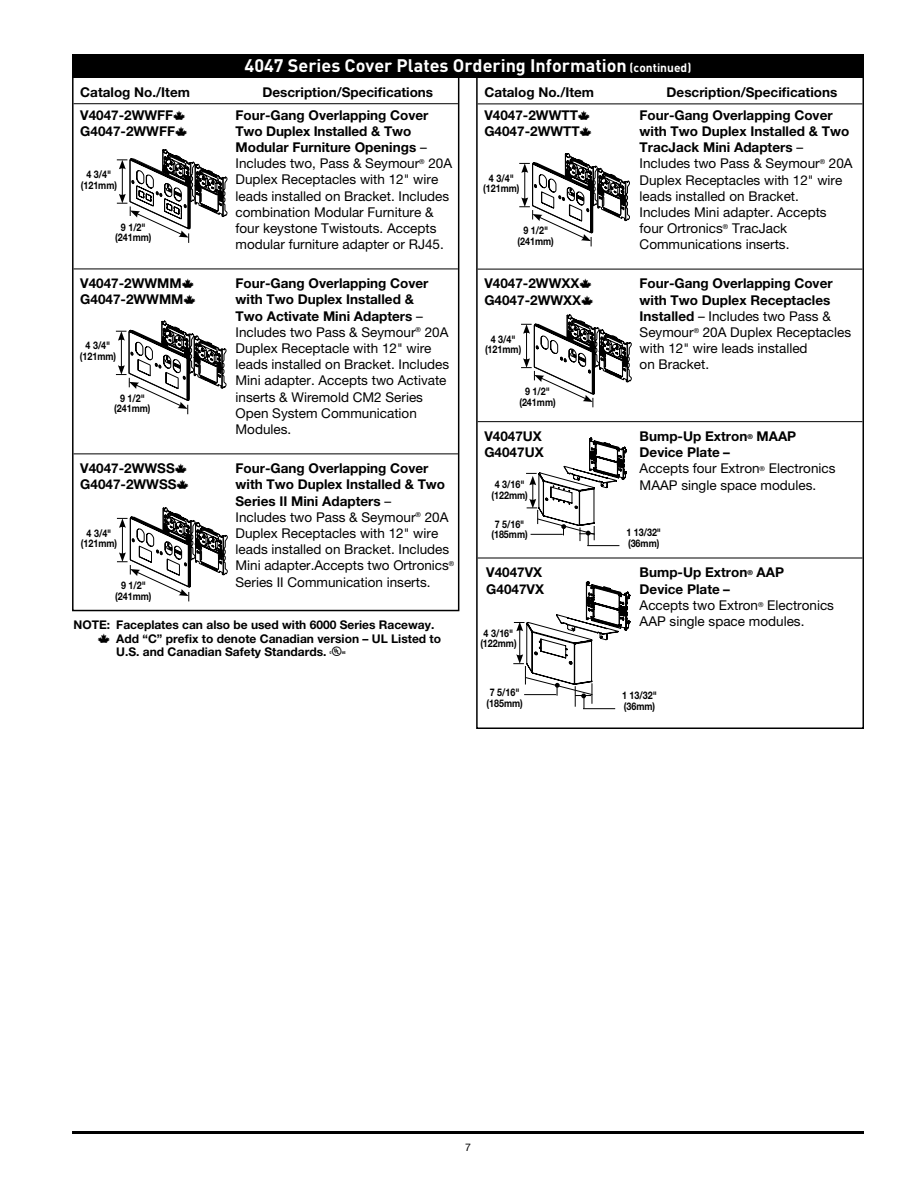
<style>
.page{position:relative;width:918px;height:1188px;background:#fff}
.page>*{position:absolute;margin:0;border:0;box-sizing:border-box;transform-origin:0 0}
.t1{font:700 18px "DIN Pro";color:#fff}
.t2{font:13.5px/16.2px "Helvetica Neue";color:#000}
.t3{font:700 13.5px "Helvetica Neue";color:#000}
.t4{font:700 12px/13.5px "Helvetica Neue";color:#000}
.t5{font:700 10.5px/10.5px "Helvetica Neue";color:#000;text-align:center;scale:.85 1}
.t6{font:10.5px "Helvetica Neue";color:#000}
.t7{font:4.5px "Wiremold";color:#000}
.s1{font-size:12px}
.s2{font-weight:700}
</style>
<div class="page">
<hr style="left:72px;top:1131px;width:792px;height:3px;background:#000">
<hr style="left:478px;top:104px;width:384px;height:1px;background:#000">
<hr style="left:478px;top:269px;width:384px;height:1px;background:#000">
<hr style="left:478px;top:421px;width:384px;height:1px;background:#000">
<hr style="left:478px;top:558px;width:384px;height:1px;background:#000">
<svg style="left:521px;top:314px;width:111px;height:93px"></svg>
<hr style="left:74px;top:103px;width:384px;height:1px;background:#000">
<hr style="left:74px;top:269px;width:384px;height:1px;background:#000">
<hr style="left:74px;top:454px;width:384px;height:1px;background:#000">
<div style="left:72px;top:55px;width:387px;height:556px;border:2px solid #000"></div>
<div style="left:72px;top:54px;width:792px;height:23px;background:#000"></div>
<svg style="left:117px;top:149px;width:110px;height:94px"></svg>
<svg style="left:116px;top:320px;width:110px;height:94px"></svg>
<svg style="left:117px;top:507px;width:111px;height:94px"></svg>
<svg style="left:519px;top:153px;width:111px;height:93px"></svg>
<svg style="left:526px;top:438px;width:101px;height:108px"></svg>
<hr style="left:587px;top:545px;width:32px;height:1px;background:#000">
<svg style="left:513px;top:581px;width:117px;height:128px"></svg>
<h1 class="t1" style="left:245px;top:54px;width:448px">4047 Series Cover Plates Ordering Information <span class="s1">(continued)</span></h1>
<p class="t3" style="left:80px;top:83px;width:111px">Catalog No./Item</p>
<p class="t3" style="left:263px;top:83px;width:172px">Description/Specifications</p>
<p class="t3" style="left:80px;top:106px;width:95px">V4047-2WWFF</p>
<p class="t7" style="left:173px;top:115px;width:14px">M</p>
<p class="t3" style="left:236px;top:106px;width:195px">Four-Gang Overlapping Cover</p>
<p class="t3" style="left:80px;top:123px;width:96px">G4047-2WWFF</p>
<p class="t7" style="left:175px;top:132px;width:14px">M</p>
<p class="t2" style="left:236px;top:123px;width:218px"><span class="s2">Two Duplex Installed &amp; Two<br>Modular Furniture Openings</span> –<br>Includes two, Pass &amp; Seymour<sup>®</sup> 20A<br>Duplex Receptacles with 12" wire leads installed on Bracket. Includes combination Modular Furniture &amp; four keystone Twistouts. Accepts modular furniture adapter or RJ45.</p>
<p class="t3" style="left:80px;top:275px;width:103px">V4047-2WWMM</p>
<p class="t7" style="left:182px;top:284px;width:14px">M</p>
<p class="t3" style="left:236px;top:275px;width:195px">Four-Gang Overlapping Cover</p>
<p class="t3" style="left:80px;top:291px;width:105px">G4047-2WWMM</p>
<p class="t7" style="left:184px;top:300px;width:14px">M</p>
<p class="t2" style="left:236px;top:291px;width:215px"><span class="s2">with Two Duplex Installed &amp;<br>Two Activate Mini Adapters</span> –<br>Includes two Pass &amp; Seymour<sup>®</sup> 20A<br>Duplex Receptacle with 12" wire leads installed on Bracket. Includes<br>Mini adapter. Accepts two Activate inserts &amp; Wiremold CM2 Series<br>Open System Communication<br>Modules.</p>
<p class="t3" style="left:80px;top:460px;width:96px">V4047-2WWSS</p>
<p class="t7" style="left:175px;top:469px;width:14px">M</p>
<p class="t3" style="left:236px;top:460px;width:195px">Four-Gang Overlapping Cover</p>
<p class="t3" style="left:80px;top:476px;width:98px">G4047-2WWSS</p>
<p class="t7" style="left:177px;top:485px;width:14px">M</p>
<p class="t2" style="left:236px;top:476px;width:220px"><span class="s2">with Two Duplex Installed &amp; Two<br>Series II Mini Adapters</span> –<br>Includes two Pass &amp; Seymour<sup>®</sup> 20A<br>Duplex Receptacles with 12" wire leads installed on Bracket. Includes<br>Mini adapter.Accepts two Ortronics<sup>®<br></sup>Series II Communication inserts.</p>
<p class="t5" style="left:81px;top:169px;width:44px">4 3/4" (121mm)</p>
<p class="t5" style="left:115px;top:221px;width:44px">9 1/2" (241mm)</p>
<p class="t5" style="left:80px;top:340px;width:44px">4 3/4" (121mm)</p>
<p class="t5" style="left:114px;top:393px;width:44px">9 1/2" (241mm)</p>
<p class="t5" style="left:81px;top:527px;width:44px">4 3/4" (121mm)</p>
<p class="t5" style="left:115px;top:580px;width:44px">9 1/2" (241mm)</p>
<p class="t4" style="left:74px;top:618px;width:362px">NOTE: Faceplates can also be used with 6000 Series Raceway.</p>
<p class="t7" style="left:98px;top:639px;width:14px">M</p>
<p class="t4" style="left:116px;top:631px;width:326px">Add “C” prefix to denote Canadian version – UL Listed to<br>U.S. and Canadian Safety Standards.</p>
<p class="t7" style="left:330px;top:652px;width:19px">J</p>
<p class="t3" style="left:484px;top:84px;width:111px">Catalog No./Item</p>
<p class="t3" style="left:667px;top:84px;width:172px">Description/Specifications</p>
<p class="t3" style="left:484px;top:107px;width:95px">V4047-2WWTT</p>
<p class="t7" style="left:578px;top:116px;width:14px">M</p>
<p class="t3" style="left:640px;top:107px;width:195px">Four-Gang Overlapping Cover</p>
<p class="t3" style="left:484px;top:123px;width:97px">G4047-2WWTT</p>
<p class="t7" style="left:580px;top:132px;width:14px">M</p>
<p class="t2" style="left:640px;top:123px;width:214px"><span class="s2">with Two Duplex Installed &amp; Two<br>TracJack Mini Adapters</span> –<br>Includes two Pass &amp; Seymour<sup>®</sup> 20A<br>Duplex Receptacles with 12" wire leads installed on Bracket.<br>Includes Mini adapter. Accepts four Ortronics<sup>®</sup> TracJack<br>Communications inserts.</p>
<p class="t3" style="left:484px;top:275px;width:97px">V4047-2WWXX</p>
<p class="t7" style="left:579px;top:284px;width:14px">M</p>
<p class="t3" style="left:640px;top:275px;width:195px">Four-Gang Overlapping Cover</p>
<p class="t3" style="left:484px;top:292px;width:98px">G4047-2WWXX</p>
<p class="t7" style="left:581px;top:300px;width:14px">M</p>
<p class="t2" style="left:640px;top:292px;width:213px"><span class="s2">with Two Duplex Receptacles<br>Installed</span> – Includes two Pass &amp;<br>Seymour<sup>®</sup> 20A Duplex Receptacles with 12" wire leads installed<br>on Bracket.</p>
<p class="t5" style="left:483px;top:172px;width:44px">4 3/4" (121mm)</p>
<p class="t5" style="left:518px;top:225px;width:44px">9 1/2" (241mm)</p>
<p class="t5" style="left:485px;top:333px;width:44px">4 3/4" (121mm)</p>
<p class="t5" style="left:519px;top:386px;width:44px">9 1/2" (241mm)</p>
<p class="t3" style="left:484px;top:428px;width:59px">V4047UX</p>
<p class="t3" style="left:640px;top:428px;width:158px">Bump-Up Extron<sup>®</sup> MAAP</p>
<p class="t3" style="left:484px;top:444px;width:61px">G4047UX</p>
<p class="t2" style="left:640px;top:444px;width:197px"><span class="s2">Device Plate –<br></span>Accepts four Extron<sup>®</sup> Electronics<br>MAAP single space modules.</p>
<p class="t5" style="left:491px;top:479px;width:44px">4 3/16" (122mm)</p>
<p class="t5" style="left:491px;top:518px;width:44px">7 5/16" (185mm)</p>
<p class="t5" style="left:626px;top:527px;width:42px;text-align:left">1 13/32" (36mm)</p>
<p class="t3" style="left:486px;top:564px;width:58px">V4047VX</p>
<p class="t3" style="left:640px;top:564px;width:146px">Bump-Up Extron<sup>®</sup> AAP</p>
<p class="t3" style="left:486px;top:580px;width:59px">G4047VX</p>
<p class="t2" style="left:640px;top:580px;width:196px"><span class="s2">Device Plate –<br></span>Accepts two Extron<sup>®</sup> Electronics<br>AAP single space modules.</p>
<p class="t5" style="left:480px;top:628px;width:44px">4 3/16" (122mm)</p>
<p class="t5" style="left:487px;top:687px;width:44px">7 5/16" (185mm)</p>
<p class="t5" style="left:622px;top:690px;width:42px;text-align:left">1 13/32" (36mm)</p>
<p class="t6" style="left:465px;top:1141px;width:7px">7</p>
</div>
